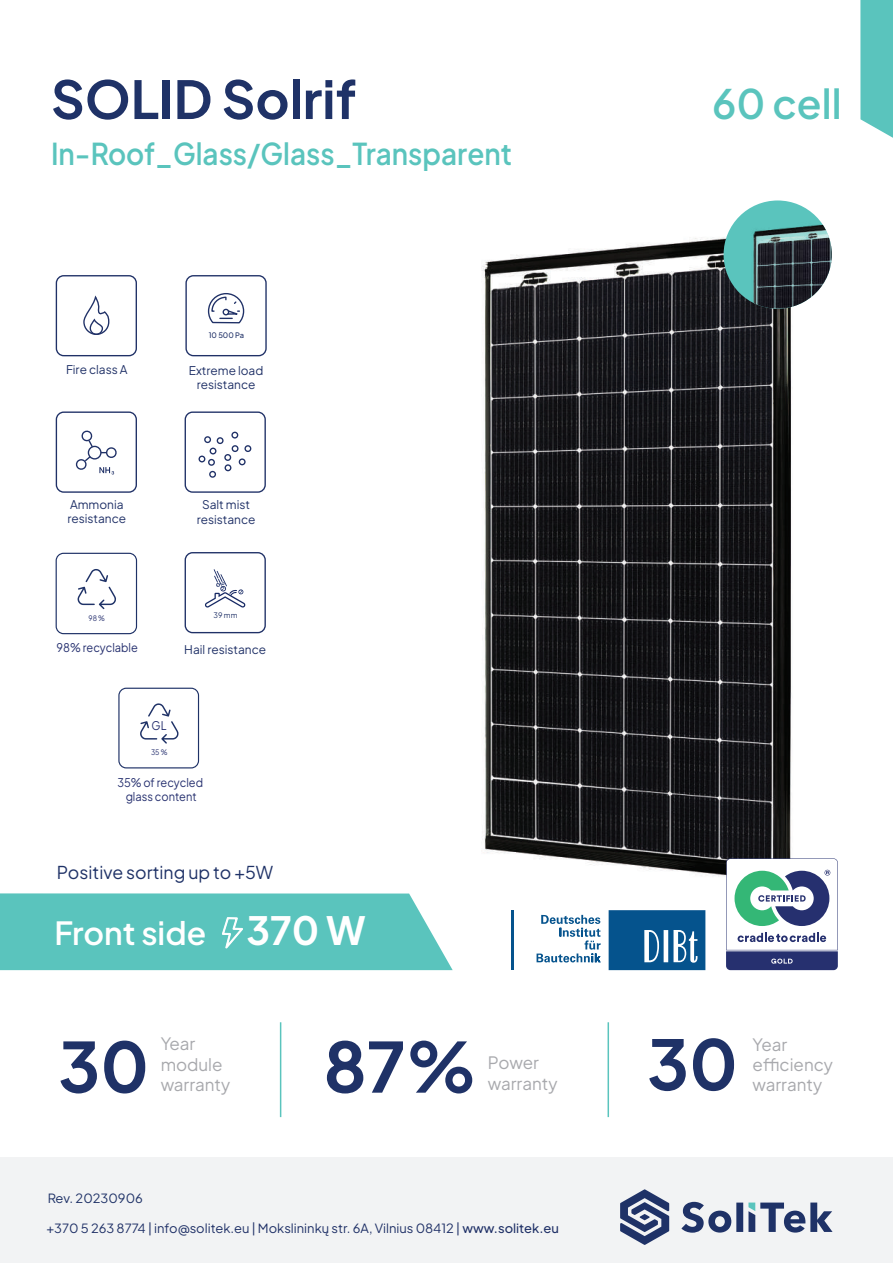
<style>
.page{position:relative;width:893px;height:1263px;background:#fff}
.page>*{position:absolute;margin:0;border:0;box-sizing:border-box;transform-origin:0 0}
.t1{font:700 68.85px "Plus Jakarta Sans";color:#1f3267}
.t2{font:700 52.2px "Plus Jakarta Sans";color:#1f3267}
.t3{font:600 40.5px "Plus Jakarta Sans";color:#5ac4bd}
.t4{font:700 38.85px "Plus Jakarta Sans";color:#fff}
.t5{font:600 31.8px "Plus Jakarta Sans";color:#fff}
.t6{font:600 30px "Plus Jakarta Sans";color:#5ac4bd;scale:.93 1}
.t7{font:17.7px "Plus Jakarta Sans";color:#1f3267}
.t8{font:16.95px/20.4px "Plus Jakarta Sans";color:#a8a9ad}
.t9{font:12.6px "Plus Jakarta Sans";color:#203167}
.t10{font:12.6px "Plus Jakarta Sans";color:#1f3267}
.t11{font:11.85px/14.2px "Plus Jakarta Sans";color:#203167;text-align:center}
.t12{font:11.85px/14.1px "Plus Jakarta Sans";color:#26306f;text-align:center;scale:.93 1}
.t13{font:500 7.5px "Plus Jakarta Sans";color:#203167}
.t14{font:7.5px "Plus Jakarta Sans";color:#26306f;scale:.93 1}
.t15{font:7.5px "Plus Jakarta Sans";color:#203167}
.s1{font-weight:500}
</style>
<div class="page">
<img style="left:481px;top:207px;width:351px;height:706px">
<div style="left:185px;top:411px;width:81px;height:82px;border:1px solid #203167;border-radius:7px"></div>
<div style="left:204px;top:436px;width:7px;height:7px;border:1px solid #203167;border-radius:50%"></div>
<div style="left:217px;top:437px;width:7px;height:7px;border:1px solid #203167;border-radius:50%"></div>
<div style="left:231px;top:432px;width:7px;height:7px;border:1px solid #203167;border-radius:50%"></div>
<div style="left:232px;top:445px;width:7px;height:7px;border:1px solid #203167;border-radius:50%"></div>
<div style="left:244px;top:445px;width:7px;height:7px;border:1px solid #203167;border-radius:50%"></div>
<div style="left:239px;top:458px;width:7px;height:7px;border:1px solid #203167;border-radius:50%"></div>
<div style="left:225px;top:464px;width:6px;height:7px;border:1px solid #203167;border-radius:50%"></div>
<div style="left:224px;top:454px;width:7px;height:7px;border:1px solid #203167;border-radius:50%"></div>
<div style="left:208px;top:459px;width:7px;height:7px;border:1px solid #203167;border-radius:50%"></div>
<div style="left:209px;top:471px;width:7px;height:7px;border:1px solid #203167;border-radius:50%"></div>
<svg style="left:199px;top:448px;width:17px;height:14px"></svg>
<div style="left:56px;top:275px;width:81px;height:81px;border:1px solid #203167;border-radius:7px"></div>
<svg style="left:83px;top:295px;width:27px;height:40px"></svg>
<div style="left:185px;top:275px;width:82px;height:81px;border:1px solid #203167;border-radius:7px"></div>
<svg style="left:207px;top:293px;width:38px;height:31px"></svg>
<div style="left:0;top:1156px;width:893px;height:107px;background:#f2f3f4"></div>
<svg style="left:620px;top:1189px;width:49px;height:56px"></svg>
<svg style="left:681px;top:1202px;width:151px;height:31px"></svg>
<div style="left:0;top:893px;width:453px;height:77px;background:#5ac4bd"></div>
<hr style="left:607px;top:1022px;width:2px;height:95px;background:#5ac4bd">
<hr style="left:280px;top:1022px;width:1px;height:95px;background:#5ac4bd">
<svg style="left:860px;top:0;width:33px;height:138px;background:#67c8c2"></svg>
<div style="left:56px;top:411px;width:81px;height:82px;border:1px solid #203167;border-radius:7px"></div>
<svg style="left:99px;top:467px;width:15px;height:7px"></svg>
<div style="left:88px;top:446px;width:14px;height:13px;border:1px solid #203167;border-radius:50%"></div>
<svg style="left:81px;top:430px;width:13px;height:19px"></svg>
<svg style="left:75px;top:455px;width:17px;height:15px"></svg>
<svg style="left:101px;top:447px;width:16px;height:11px"></svg>
<div style="left:185px;top:552px;width:81px;height:81px;border:1px solid #203167;border-radius:7px"></div>
<svg style="left:205px;top:569px;width:40px;height:39px"></svg>
<img style="left:724px;top:200px;width:108px;height:109px;border-radius:54px">
<svg style="left:118px;top:688px;width:81px;height:80px"></svg>
<svg style="left:56px;top:553px;width:81px;height:81px"></svg>
<svg style="left:726px;top:858px;width:112px;height:112px"></svg>
<svg style="left:609px;top:910px;width:96px;height:60px;background:#25699b"></svg>
<svg style="left:537px;top:915px;width:64px;height:47px"></svg>
<hr style="left:512px;top:910px;width:2px;height:60px;background:#05538d">
<h2 class="t2" style="left:51px;top:57px;width:307px">SOLID Solrif</h2>
<h3 class="t6" style="left:51px;top:129px;width:497px">In-Roof_Glass/Glass_Transparent</h3>
<p class="t11" style="left:66px;top:361px;width:63px">Fire class A</p>
<p class="t13" style="left:209px;top:329px;width:37px">10 500 Pa</p>
<p class="t11" style="left:189px;top:362px;width:76px">Extreme load resistance</p>
<p class="t11" style="left:67px;top:496px;width:60px;text-align:left">Ammonia resistance</p>
<p class="t11" style="left:197px;top:496px;width:60px">Salt mist resistance</p>
<p class="t14" style="left:89px;top:612px;width:19px">98 %</p>
<p class="t12" style="left:57px;top:639px;width:89px">98% recyclable</p>
<p class="t15" style="left:214px;top:609px;width:25px">39 mm</p>
<p class="t11" style="left:184px;top:641px;width:83px">Hail resistance</p>
<p class="t12" style="left:152px;top:717px;width:18px">GL</p>
<p class="t14" style="left:151px;top:746px;width:19px">35 %</p>
<p class="t12" style="left:117px;top:774px;width:94px">35% of recycled glass content</p>
<h3 class="t7" style="left:57px;top:858px;width:218px">Positive sorting up to +5W</h3>
<h3 class="t5" style="left:54px;top:907px;width:153px">Front side</h3>
<h3 class="t4" style="left:246px;top:899px;width:121px">370 W</h3>
<h3 class="t3" style="left:712px;top:71px;width:131px">60 cell</h3>
<h3 class="t8" style="left:161px;top:1032px;width:71px">Year module warranty</h3>
<h1 class="t1" style="left:58px;top:1011px;width:92px">30</h1>
<h1 class="t1" style="left:323px;top:1011px;width:155px">87%</h1>
<h1 class="t1" style="left:647px;top:1008px;width:92px">30</h1>
<h3 class="t8" style="left:488px;top:1051px;width:71px">Power warranty</h3>
<h3 class="t8" style="left:753px;top:1032px;width:82px">Year efficiency warranty</h3>
<p class="t10" style="left:48px;top:1187px;width:97px">Rev. 20230906</p>
<p class="t9" style="left:46px;top:1217px;width:514px">+370 5 263 8774 | info@solitek.eu | Mokslininkų str. 6A, Vilnius 08412 | <span class="s1">www.solitek.eu</span></p>
</div>
